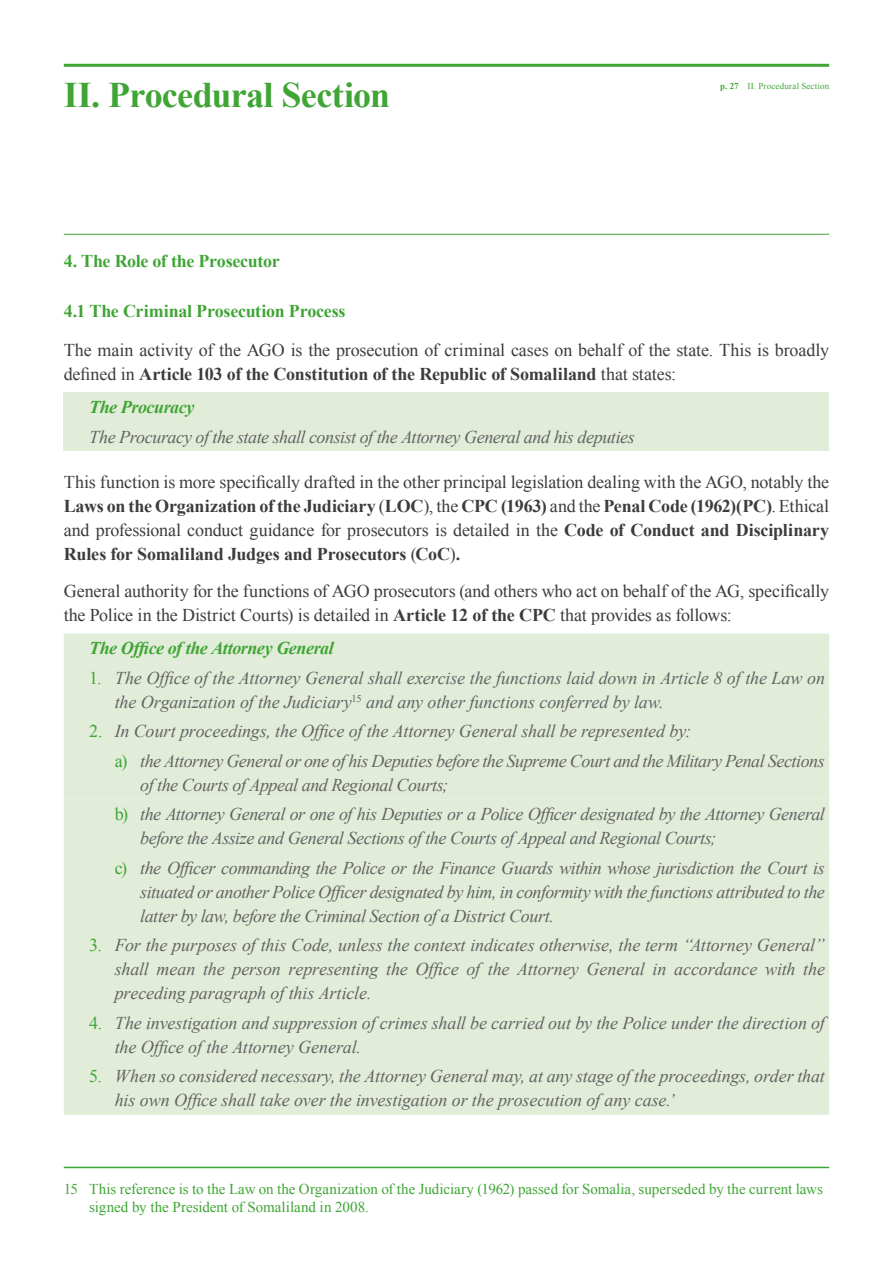
<style>
.page{position:relative;width:893px;height:1263px;background:#fff}
.page>*{position:absolute;margin:0;border:0;box-sizing:border-box;transform-origin:0 0}
.t1{font:700 36px "Times New Roman";letter-spacing:-.015em;color:#3fa535}
.t2{font:italic 18px/24px "Times New Roman";letter-spacing:-.015em;color:#646363}
.t3{font:18px/24px "Times New Roman";letter-spacing:-.005em;color:#3c3c3b}
.t4{font:700 18px "Times New Roman";letter-spacing:-.015em;color:#3fa535}
.t5{font:italic 700 18px "Times New Roman";letter-spacing:-.025em;color:#3fa535}
.t6{font:15px/18px "Times New Roman";color:#3fa535}
.t7{font:9px "Times New Roman";letter-spacing:.02em;color:#3fa535}
.s1{font-weight:700}
.s2{font-style:normal;color:#3fa535}
</style>
<div class="page">
<hr style="left:64px;top:64px;width:765px;height:3px;background:#3fa535">
<hr style="left:64px;top:234px;width:765px;height:1px;background:#3fa535">
<div style="left:64px;top:392px;width:765px;height:30px;background:#e2edd9"></div>
<div style="left:64px;top:422px;width:765px;height:29px;background:#e2edd9"></div>
<div style="left:64px;top:633px;width:765px;height:482px;background:#e2edd9"></div>
<div style="left:64px;top:663px;width:765px;height:398px;background:#e2edd9"></div>
<hr style="left:64px;top:1167px;width:765px;height:1px;background:#3fa535">
<h1 class="t1" style="left:64px;top:70px;width:328px">II. Procedural Section</h1>
<p class="t7" style="left:720px;top:80px;width:111px"><span class="s1">p. 27</span> II. Procedural Section</p>
<p class="t4" style="left:64px;top:249px;width:217px">4. The Role of the Prosecutor</p>
<p class="t4" style="left:64px;top:298px;width:283px">4.1 The Criminal Prosecution Process</p>
<p class="t3" style="left:64px;top:337px;width:767px">The main activity of the AGO is the prosecution of criminal cases on behalf of the state. This is broadly defined in <span class="s1">Article 103 of the Constitution of the Republic of Somaliland</span> that states:</p>
<p class="t5" style="left:89px;top:395px;width:107px">The Procuracy</p>
<p class="t2" style="left:89px;top:424px;width:547px">The Procuracy of the state shall consist of the Attorney General and his deputies</p>
<p class="t3" style="left:64px;top:470px;width:767px;text-align:justify">This function is more specifically drafted in the other principal legislation dealing with the AGO, notably the <span class="s1">Laws on the Organization of the Judiciary</span> (<span class="s1">LOC</span>), the <span class="s1">CPC (1963)</span> and the <span class="s1">Penal Code (1962)(PC)</span>. Ethical and professional conduct guidance for prosecutors is detailed in the <span class="s1">Code of Conduct and Disciplinary Rules for Somaliland Judges and Prosecutors</span> (<span class="s1">CoC</span>)<span class="s1">.</span></p>
<p class="t3" style="left:64px;top:578px;width:767px">General authority for the functions of AGO prosecutors (and others who act on behalf of the AG, specifically the Police in the District Courts) is detailed in <span class="s1">Article 12 of the CPC</span> that provides as follows:</p>
<p class="t5" style="left:89px;top:636px;width:246px">The Office of the Attorney General</p>
<p class="t2" style="left:115px;top:665px;width:712px;text-indent:-26px"><span class="s2">1.</span> The Office of the Attorney General shall exercise the functions laid down in Article 8 of the Law on the Organization of the Judiciary<sup>15</sup> and any other functions conferred by law.</p>
<p class="t2" style="left:115px;top:716px;width:712px;line-height:29.5px;text-indent:-26px"><span class="s2">2.</span> In Court proceedings, the Office of the Attorney General shall be represented by:<br><span class="s2">a)</span> the Attorney General or one of his Deputies before the Supreme Court and the Military Penal Sections</p>
<p class="t2" style="left:115px;top:769px;width:712px;line-height:29.5px;text-indent:26px">of the Courts of Appeal and Regional Courts;<br><span class="s2">b)</span> the Attorney General or one of his Deputies or a Police Officer designated by the Attorney General</p>
<p class="t2" style="left:115px;top:823px;width:712px;line-height:29.5px;text-indent:26px">before the Assize and General Sections of the Courts of Appeal and Regional Courts;<br><span class="s2">c)</span> the Officer commanding the Police or the Finance Guards within whose jurisdiction the Court is</p>
<p class="t2" style="left:140px;top:879px;width:686px">situated or another Police Officer designated by him, in conformity with the functions attributed to the latter by law, before the Criminal Section of a District Court.</p>
<p class="t2" style="left:115px;top:933px;width:712px;text-align:justify;text-indent:-26px"><span class="s2">3.</span> For the purposes of this Code, unless the context indicates otherwise, the term “Attorney General” shall mean the person representing the Office of the Attorney General in accordance with the preceding paragraph of this Article.</p>
<p class="t2" style="left:115px;top:1010px;width:712px;text-indent:-26px"><span class="s2">4.</span> The investigation and suppression of crimes shall be carried out by the Police under the direction of the Office of the Attorney General.</p>
<p class="t2" style="left:115px;top:1064px;width:712px;text-indent:-26px"><span class="s2">5.</span> When so considered necessary, the Attorney General may, at any stage of the proceedings, order that his own Office shall take over the investigation or the prosecution of any case.’</p>
<p class="t6" style="left:89px;top:1180px;width:735px;text-indent:-26px">15 This reference is to the Law on the Organization of the Judiciary (1962) passed for Somalia, superseded by the current laws signed by the President of Somaliland in 2008.</p>
</div>
